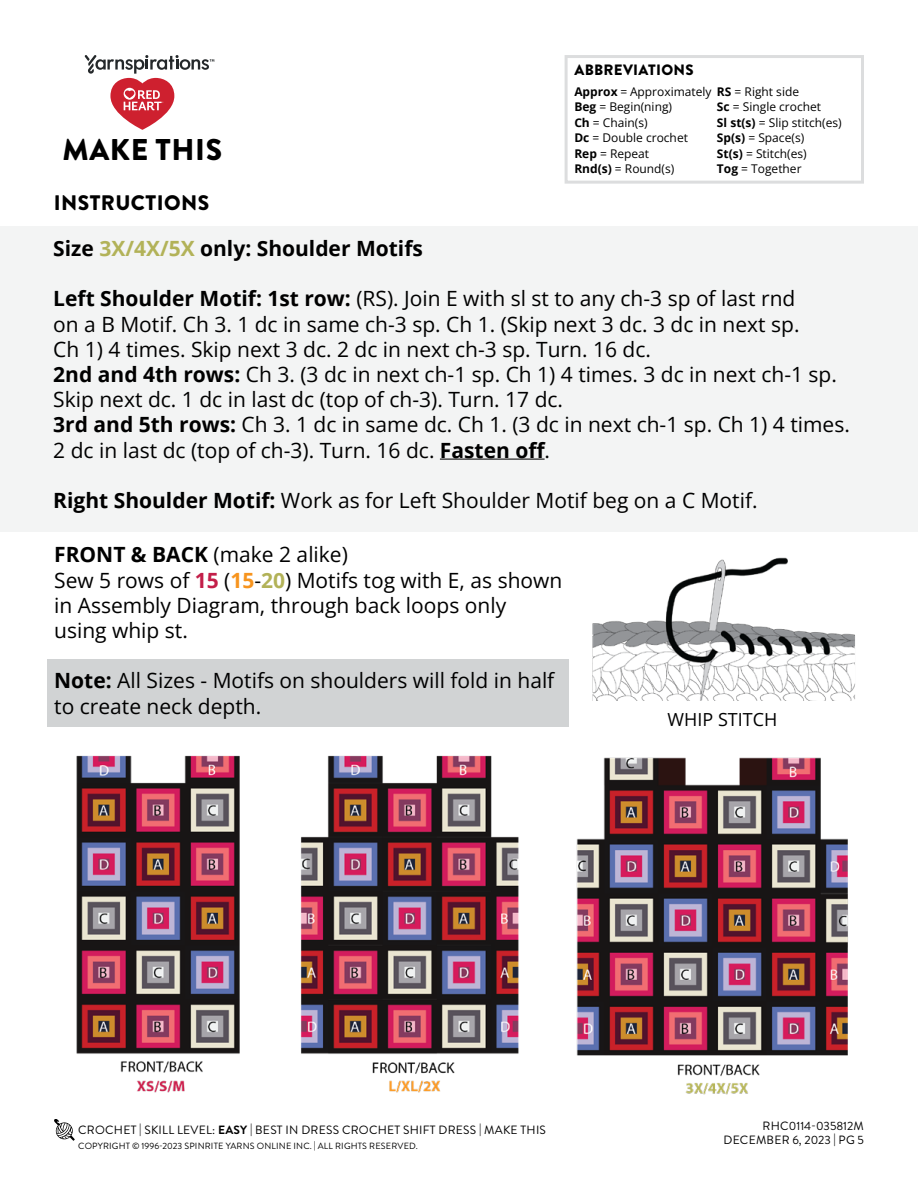
<style>
.page{position:relative;width:918px;height:1188px;background:#fff}
.page>*{position:absolute;margin:0;border:0;box-sizing:border-box;transform-origin:0 0}
.t1{font:900 30px "Brandon Grotesque";letter-spacing:.02em;color:#000}
.Body_-__Color_coded_3_sizes{font:21px/25.2px "Open Sans";color:#000}
.Body_-_Tip_Note__Gray_Box{font:21px/25.2px "Open Sans";color:#000}
.Body_-__Color_coded_3_sizes-2{font:700 21px "Open Sans";color:#000}
.t2{font:900 21px "Brandon Grotesque";letter-spacing:.02em;color:#000}
.Cover_-_Photo_Captions__Color_Name{font:18px "Open Sans";color:#000}
.t3{font:900 15px "Brandon Grotesque";letter-spacing:.02em;color:#000}
.t4{font:12px/15.3px "Open Sans";color:#000}
.t5{font:12px "Brandon Grotesque";letter-spacing:.02em;color:#000}
.t6{font:12px "Brandon Grotesque";color:#000}
.t7{font:9px "Brandon Grotesque";letter-spacing:.02em;color:#000}
.s1{font-weight:700}
.s2{color:#b2b258}
.s3{font-weight:700;color:#c31f49}
.s4{font-weight:700;color:#f7941e}
.s5{font-weight:700;color:#b2b258}
</style>
<div class="page">
<svg style="left:54px;top:1119px;width:21px;height:21px"></svg>
<div style="left:0;top:226px;width:918px;height:305px;background:#f3f4f4"></div>
<img style="left:76px;top:755px;width:164px;height:338px">
<img style="left:301px;top:755px;width:218px;height:338px">
<img style="left:576px;top:757px;width:272px;height:338px">
<div style="left:565px;top:55px;width:299px;height:129px;border:3px solid #dcddde"></div>
<hr style="left:440px;top:459px;width:105px;height:1px;background:#000">
<div style="left:47px;top:659px;width:522px;height:67px;background:#d1d3d4"></div>
<img style="left:592px;top:557px;width:263px;height:144px">
<svg style="left:85px;top:55px;width:129px;height:75px"></svg>
<h1 class="t1" style="left:63px;top:129px;width:161px">MAKE THIS</h1>
<p class="t3" style="left:574px;top:59px;width:121px">ABBREVIATIONS</p>
<p class="t4" style="left:574px;top:84px;width:226px"><span class="s1">Approx</span> = Approximately <span class="s1">RS</span> = Right side<br><span class="s1">Beg</span> = Begin(ning)<br><span class="s1">Ch</span> = Chain(s)<br><span class="s1">Dc</span> = Double crochet<br><span class="s1">Rep</span> = Repeat<br><span class="s1">Rnd(s)</span> = Round(s)</p>
<p class="t4" style="left:717px;top:99px;width:126px"><span class="s1">Sc</span> = Single crochet<br><span class="s1">Sl st(s)</span> = Slip stitch(es)<br><span class="s1">Sp(s)</span> = Space(s)<br><span class="s1">St(s)</span> = Stitch(es)<br><span class="s1">Tog</span> = Together</p>
<p class="t2" style="left:54px;top:188px;width:157px">INSTRUCTIONS</p>
<p class="Body_-__Color_coded_3_sizes-2" style="left:53px;top:233px;width:371px">Size <span class="s2">3X/4X/5X</span> only: Shoulder Motifs</p>
<p class="Body_-__Color_coded_3_sizes" style="left:53px;top:286px;width:748px"><span class="s1">Left Shoulder Motif: 1st row:</span> (RS). Join E with sl st to any ch-3 sp of last rnd on a B Motif. Ch 3. 1 dc in same ch-3 sp. Ch 1. (Skip next 3 dc. 3 dc in next sp.<br>Ch 1) 4 times. Skip next 3 dc. 2 dc in next ch-3 sp. Turn. 16 dc.</p>
<p class="Body_-__Color_coded_3_sizes" style="left:53px;top:361px;width:785px"><span class="s1">2nd and 4th rows:</span> Ch 3. (3 dc in next ch-1 sp. Ch 1) 4 times. 3 dc in next ch-1 sp.<br>Skip next dc. 1 dc in last dc (top of ch-3). Turn. 17 dc.</p>
<p class="Body_-__Color_coded_3_sizes" style="left:53px;top:412px;width:798px"><span class="s1">3rd and 5th rows:</span> Ch 3. 1 dc in same dc. Ch 1. (3 dc in next ch-1 sp. Ch 1) 4 times.<br>2 dc in last dc (top of ch-3). Turn. 16 dc. <span class="s1">Fasten off</span>.</p>
<p class="Body_-__Color_coded_3_sizes" style="left:53px;top:487px;width:706px"><span class="s1">Right Shoulder Motif:</span> Work as for Left Shoulder Motif beg on a C Motif.</p>
<p class="Body_-__Color_coded_3_sizes" style="left:54px;top:542px;width:295px"><span class="s1">FRONT &amp; BACK</span> (make 2 alike)</p>
<p class="Body_-__Color_coded_3_sizes" style="left:54px;top:567px;width:510px">Sew 5 rows of <span class="s3">15</span> (<span class="s4">15</span>-<span class="s5">20</span>) Motifs tog with E, as shown in Assembly Diagram, through back loops only using whip st.</p>
<p class="Body_-_Tip_Note__Gray_Box" style="left:54px;top:668px;width:502px"><span class="s1">Note:</span> All Sizes - Motifs on shoulders will fold in half to create neck depth.</p>
<p class="Cover_-_Photo_Captions__Color_Name" style="left:668px;top:707px;width:111px">WHIP STITCH</p>
<p class="t5" style="left:78px;top:1122px;width:469px">CROCHET | SKILL LEVEL: <span class="s1">EASY</span> | BEST IN DRESS CROCHET SHIFT DRESS | MAKE THIS</p>
<p class="t7" style="left:78px;top:1140px;width:341px">COPYRIGHT © 1996-2023 SPINRITE YARNS ONLINE INC. | ALL RIGHTS RESERVED.</p>
<p class="t6" style="left:763px;top:1117px;width:103px">RHC0114-035812M</p>
<p class="t5" style="left:723px;top:1132px;width:19px">DECEMBER</p>
<p class="t5" style="left:792px;top:1132px;width:73px">6, 2023 | PG 5</p>
</div>
